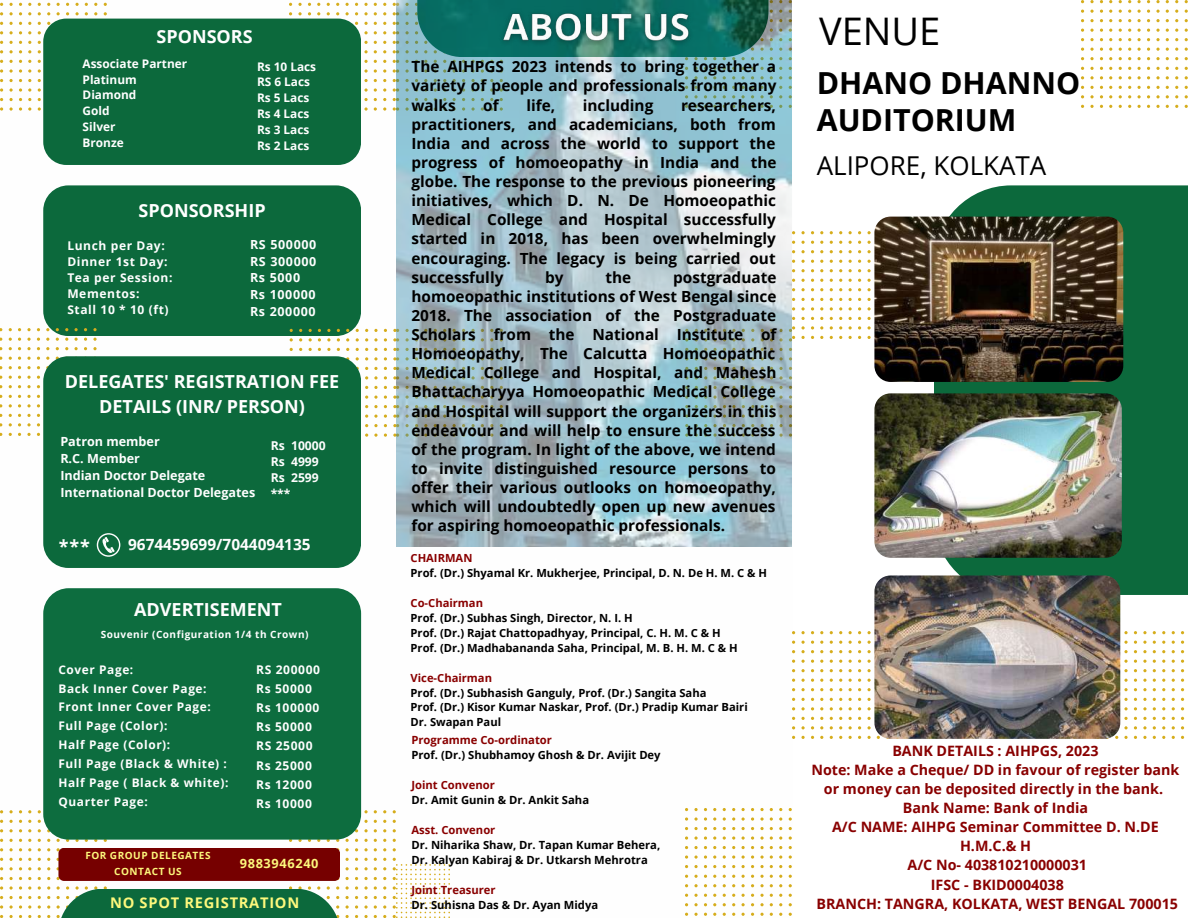
<style>
.page{position:relative;width:1188px;height:918px;background:#fff}
.page>*{position:absolute;margin:0;border:0;box-sizing:border-box;transform-origin:0 0}
.t1{font:38.1px "Open Sans";color:#000}
.t2{font:700 30.3px/37px "Open Sans";color:#000}
.t3{font:25.95px "Open Sans";color:#000}
.t4{font:700 18px/24.8px "Open Sans";color:#fefefe;text-align:center}
.t5{font:700 18px "Open Sans";color:#fff}
.t6{font:700 15.45px "Open Sans";color:#fefefe}
.t7{font:700 15.3px/19.2px "Open Sans";color:#000;text-align:justify}
.t8{font:700 14.7px "Open Sans";letter-spacing:.05em;color:#fdf87c}
.t9{font:700 14.25px/19px "Open Sans";color:#890000;text-align:center}
.t10{font:700 12.75px "Open Sans";letter-spacing:.05em;color:#fdf87c}
.t11{font:700 12.6px/16.8px "Open Sans";color:#fefefe}
.t12{font:700 12.45px/16.6px "Open Sans";letter-spacing:.05em;color:#fefefe}
.t13{font:700 12.15px/16.2px "Open Sans";color:#fefefe}
.t14{font:700 12px/19px "Open Sans";letter-spacing:.05em;color:#fefefe}
.t15{font:700 11.85px/18.8px "Open Sans";letter-spacing:.05em;color:#fefefe}
.t16{font:700 11.85px/15.8px "Open Sans";color:#fefefe}
.t17{font:700 11.25px/15px "Open Sans";color:#000}
.t18{font:700 11.25px "Open Sans";color:#890000}
.t19{font:700 10.05px "Open Sans";letter-spacing:.05em;color:#fefefe}
.t20{font:700 10.05px/15.9px "Open Sans";letter-spacing:.05em;color:#fdf87c;text-align:center}
</style>
<div class="page">
<div style="left:934px;top:185px;width:254px;height:410px;background:#0c693c"></div>
<svg style="left:1108px;top:631px;width:77px;height:108px"></svg>
<svg style="left:792px;top:631px;width:94px;height:108px"></svg>
<div style="left:43px;top:185px;width:318px;height:151px;background:#0c693c;border-radius:25px"></div>
<svg style="left:0;top:328px;width:97px;height:108px"></svg>
<div style="left:43px;top:356px;width:318px;height:212px;background:#0c693c;border-radius:25px"></div>
<svg style="left:0;top:810px;width:107px;height:108px"></svg>
<div style="left:43px;top:588px;width:318px;height:252px;background:#0d6d3f;border-radius:25px"></div>
<svg style="left:0;top:3px;width:107px;height:108px"></svg>
<div style="left:43px;top:19px;width:318px;height:146px;background:#0c693c;border-radius:23px"></div>
<svg style="left:1081px;top:0;width:107px;height:108px"></svg>
<svg style="left:289px;top:3px;width:107px;height:108px"></svg>
<svg style="left:290px;top:329px;width:106px;height:108px"></svg>
<svg style="left:792px;top:231px;width:94px;height:195px"></svg>
<svg style="left:685px;top:808px;width:107px;height:108px"></svg>
<svg style="left:289px;top:810px;width:161px;height:108px"></svg>
<div style="left:58px;top:889px;width:282px;height:29px;background:#0c693c"></div>
<img style="left:396px;top:0;width:396px;height:547px">
<img style="left:874px;top:217px;width:249px;height:165px;border-radius:16px">
<img style="left:874px;top:393px;width:248px;height:165px;border-radius:16px">
<img style="left:874px;top:575px;width:246px;height:164px;border-radius:16px">
<svg style="left:97px;top:533px;width:23px;height:24px"></svg>
<img style="left:494px;top:0;width:215px;height:63px">
<div style="left:58px;top:848px;width:282px;height:33px;background:#760000;border-radius:6px"></div>
<p class="t4" style="left:157px;top:24px;width:98px">SPONSORS</p>
<p class="t16" style="left:83px;top:55px;width:106px">Associate Partner<br>Platinum<br>Diamond<br>Gold<br>Silver<br>Bronze</p>
<p class="t16" style="left:257px;top:58px;width:61px">Rs 10 Lacs<br>RS 6 Lacs<br>Rs 5 Lacs<br>Rs 4 Lacs<br>Rs 3 Lacs<br>Rs 2 Lacs</p>
<p class="t5" style="left:139px;top:198px;width:129px">SPONSORSHIP</p>
<p class="t14" style="left:67px;top:237px;width:107px;line-height:16px">Lunch per Day:<br>Dinner 1st Day:<br>Tea per Session:<br>Mementos:<br>Stall 10 * 10 (ft)</p>
<p class="t12" style="left:250px;top:236px;width:68px">RS 500000<br>RS 300000<br>Rs 5000<br>Rs 100000<br>Rs 200000</p>
<p class="t4" style="left:65px;top:368px;width:276px">DELEGATES' REGISTRATION FEE<br>DETAILS (INR/ PERSON)</p>
<p class="t11" style="left:60px;top:433px;width:197px">Patron member<br>R.C. Member<br>Indian Doctor Delegate<br>International Doctor Delegates</p>
<p class="t13" style="left:271px;top:437px;width:57px">Rs 10000<br>Rs 4999<br>Rs 2599 ***</p>
<p class="t4" style="left:59px;top:534px;width:33px">***</p>
<p class="t6" style="left:128px;top:533px;width:184px">9674459699/7044094135</p>
<p class="t7" style="left:411px;top:57px;width:367px">The AIHPGS 2023 intends to bring together a variety of people and professionals from many walks</p>
<p class="t7" style="left:483px;top:95px;width:17px">of</p>
<p class="t7" style="left:526px;top:95px;width:30px">life,</p>
<p class="t7" style="left:583px;top:95px;width:72px">including</p>
<p class="t7" style="left:411px;top:95px;width:367px;text-indent:270px">researchers, practitioners, and academicians, both from India and across the world to support the progress of homoeopathy in India and the globe. The response to the previous pioneering initiatives, which D. N. De Homoeopathic Medical College and Hospital successfully started in 2018, has been overwhelmingly encouraging. The legacy is being carried out successfully</p>
<p class="t7" style="left:411px;top:267px;width:367px;text-indent:262px">postgraduate homoeopathic institutions of West Bengal since 2018. The association of the Postgraduate Scholars from the National Institute of Homoeopathy, The Calcutta Homoeopathic Medical College and Hospital, and Mahesh Bhattacharyya Homoeopathic Medical College and Hospital will support the organizers in this endeavour and will help to ensure the success of the program. In light of the above, we intend to invite distinguished resource persons to offer their various outlooks on homoeopathy, which will undoubtedly open up new avenues for aspiring homoeopathic professionals.</p>
<p class="t7" style="left:545px;top:267px;width:20px">by</p>
<p class="t7" style="left:606px;top:267px;width:27px">the</p>
<h1 class="t1" style="left:819px;top:5px;width:123px">VENUE</h1>
<h2 class="t2" style="left:817px;top:64px;width:265px">DHANO DHANNO<br>AUDITORIUM</h2>
<h3 class="t3" style="left:817px;top:147px;width:231px">ALIPORE, KOLKATA</h3>
<p class="t18" style="left:411px;top:550px;width:63px">CHAIRMAN</p>
<p class="t17" style="left:411px;top:565px;width:358px">Prof. (Dr.) Shyamal Kr. Mukherjee, Principal, D. N. De H. M. C &amp; H</p>
<p class="t18" style="left:411px;top:595px;width:74px">Co-Chairman</p>
<p class="t17" style="left:411px;top:610px;width:329px">Prof. (Dr.) Subhas Singh, Director, N. I. H<br>Prof. (Dr.) Rajat Chattopadhyay, Principal, C. H. M. C &amp; H<br>Prof. (Dr.) Madhabananda Saha, Principal, M. B. H. M. C &amp; H</p>
<p class="t18" style="left:411px;top:670px;width:83px">Vice-Chairman</p>
<p class="t17" style="left:411px;top:685px;width:339px">Prof. (Dr.) Subhasish Ganguly, Prof. (Dr.) Sangita Saha<br>Prof. (Dr.) Kisor Kumar Naskar, Prof. (Dr.) Pradip Kumar Bairi<br>Dr. Swapan Paul</p>
<p class="t18" style="left:411px;top:732px;width:142px">Programme Co-ordinator</p>
<p class="t17" style="left:411px;top:748px;width:251px">Prof. (Dr.) Shubhamoy Ghosh &amp; Dr. Avijit Dey</p>
<p class="t18" style="left:411px;top:777px;width:85px">Joint Convenor</p>
<p class="t17" style="left:411px;top:793px;width:179px">Dr. Amit Gunin &amp; Dr. Ankit Saha</p>
<p class="t18" style="left:411px;top:822px;width:85px">Asst. Convenor</p>
<p class="t17" style="left:411px;top:838px;width:250px">Dr. Niharika Shaw, Dr. Tapan Kumar Behera,<br>Dr. Kalyan Kabiraj &amp; Dr. Utkarsh Mehrotra</p>
<p class="t18" style="left:411px;top:882px;width:86px">Joint Treasurer</p>
<p class="t17" style="left:411px;top:898px;width:188px">Dr. Suhisna Das &amp; Dr. Ayan Midya</p>
<p class="t4" style="left:134px;top:596px;width:149px">ADVERTISEMENT</p>
<p class="t19" style="left:101px;top:628px;width:209px">Souvenir (Configuration 1/4 th Crown)</p>
<p class="t15" style="left:58px;top:660px;width:172px">Cover Page:<br>Back Inner Cover Page:<br>Front Inner Cover Page:<br>Full Page (Color):<br>Half Page (Color):<br>Full Page (Black &amp; White) :<br>Half Page ( Black &amp; white):<br>Quarter Page:</p>
<p class="t14" style="left:256px;top:660px;width:65px">RS 200000<br>Rs 50000<br>Rs 100000<br>Rs 50000<br>RS 25000<br>Rs 25000<br>Rs 12000<br>Rs 10000</p>
<p class="t9" style="left:811px;top:741px;width:370px">BANK DETAILS : AIHPGS, 2023<br>Note: Make a Cheque/ DD in favour of register bank or money can be deposited directly in the bank.<br>Bank Name: Bank of India<br>A/C NAME: AIHPG Seminar Committee D. N.DE<br>H.M.C.&amp; H<br>A/C No- 403810210000031<br>IFSC - BKID0004038</p>
<p class="t20" style="left:85px;top:847px;width:127px">FOR GROUP DELEGATES<br>CONTACT US</p>
<p class="t10" style="left:240px;top:854px;width:80px">9883946240</p>
<p class="t8" style="left:110px;top:892px;width:191px">NO SPOT REGISTRATION</p>
<p class="t9" style="left:817px;top:894px;width:363px">BRANCH: TANGRA, KOLKATA, WEST BENGAL 700015</p>
</div>
